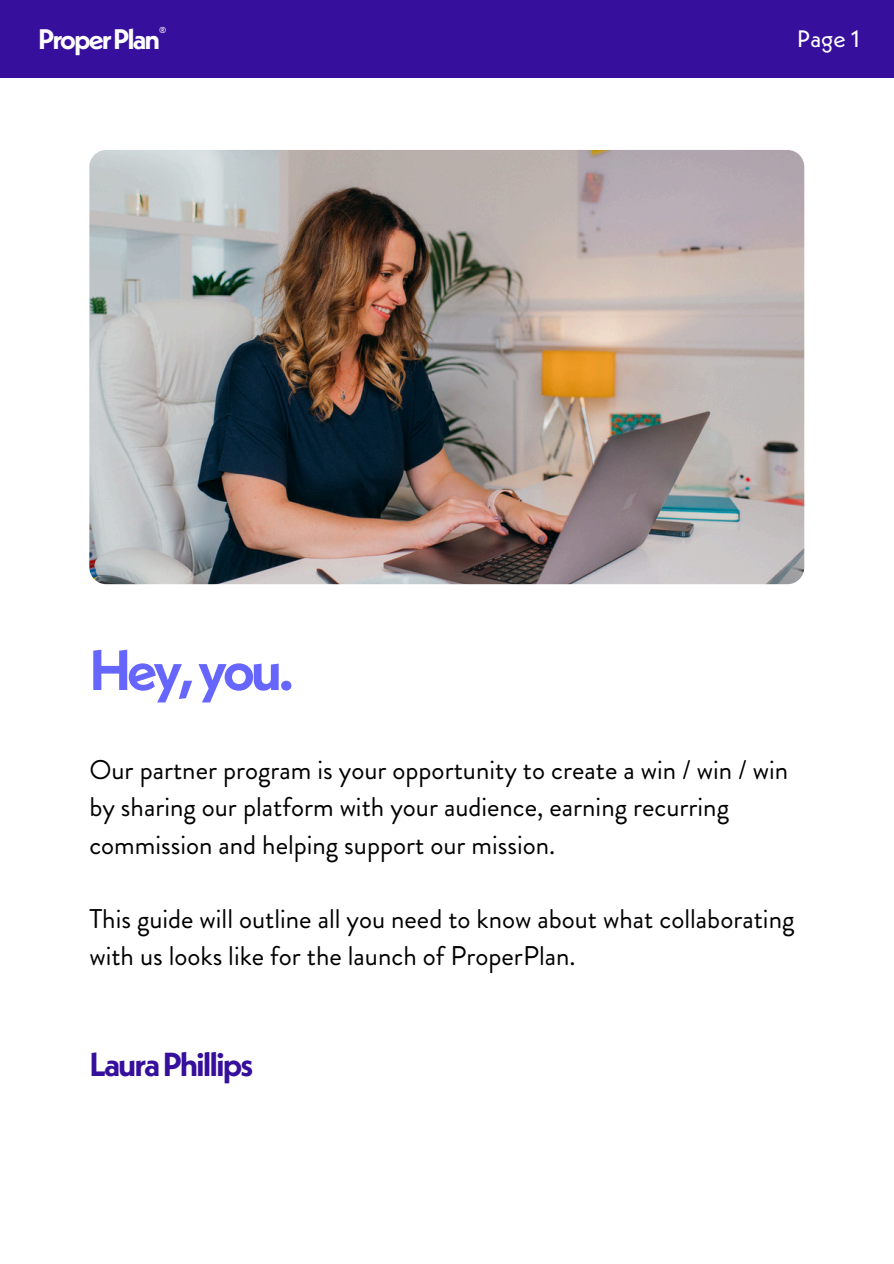
<style>
.page{position:relative;width:894px;height:1264px;background:#fff}
.page>*{position:absolute;margin:0;border:0;box-sizing:border-box;transform-origin:0 0}
.t1{font:700 56.85px "Neue Kabel";letter-spacing:-.07em;color:#66f}
.t2{font:700 33.3px "Neue Kabel";letter-spacing:-.06em;color:#360f9c}
.t3{font:700 28.2px "Neue Kabel";letter-spacing:-.07em;color:#fff}
.t4{font:27px/37.2px "Brandon Grotesque";color:#000}
.t5{font:23.7px "Neue Kabel";color:#fff}
.t6{font:8.7px "Neue Kabel";color:#fff}
</style>
<div class="page">
<img style="left:89px;top:150px;width:715px;height:434px;border-radius:17px">
<div style="left:0;top:0;width:893px;height:78px;background:#360f9c"></div>
<h4 class="t3" style="left:38px;top:21px;width:123px">ProperPlan</h4>
<h4 class="t6" style="left:159px;top:25px;width:9px">®</h4>
<h2 class="t5" style="left:797px;top:24px;width:64px">Page 1</h2>
<p class="t1" style="left:89px;top:633px;width:206px">Hey,you.</p>
<p class="t4" style="left:89px;top:751px;width:700px">Our partner program is your opportunity to create a win / win / win by sharing our platform with your audience, earning recurring commission and helping support our mission.</p>
<p class="t4" style="left:89px;top:900px;width:706px">This guide will outline all you need to know about what collaborating with us looks like for the launch of ProperPlan.</p>
<h1 class="t2" style="left:89px;top:1042px;width:165px">LauraPhillips</h1>
</div>
